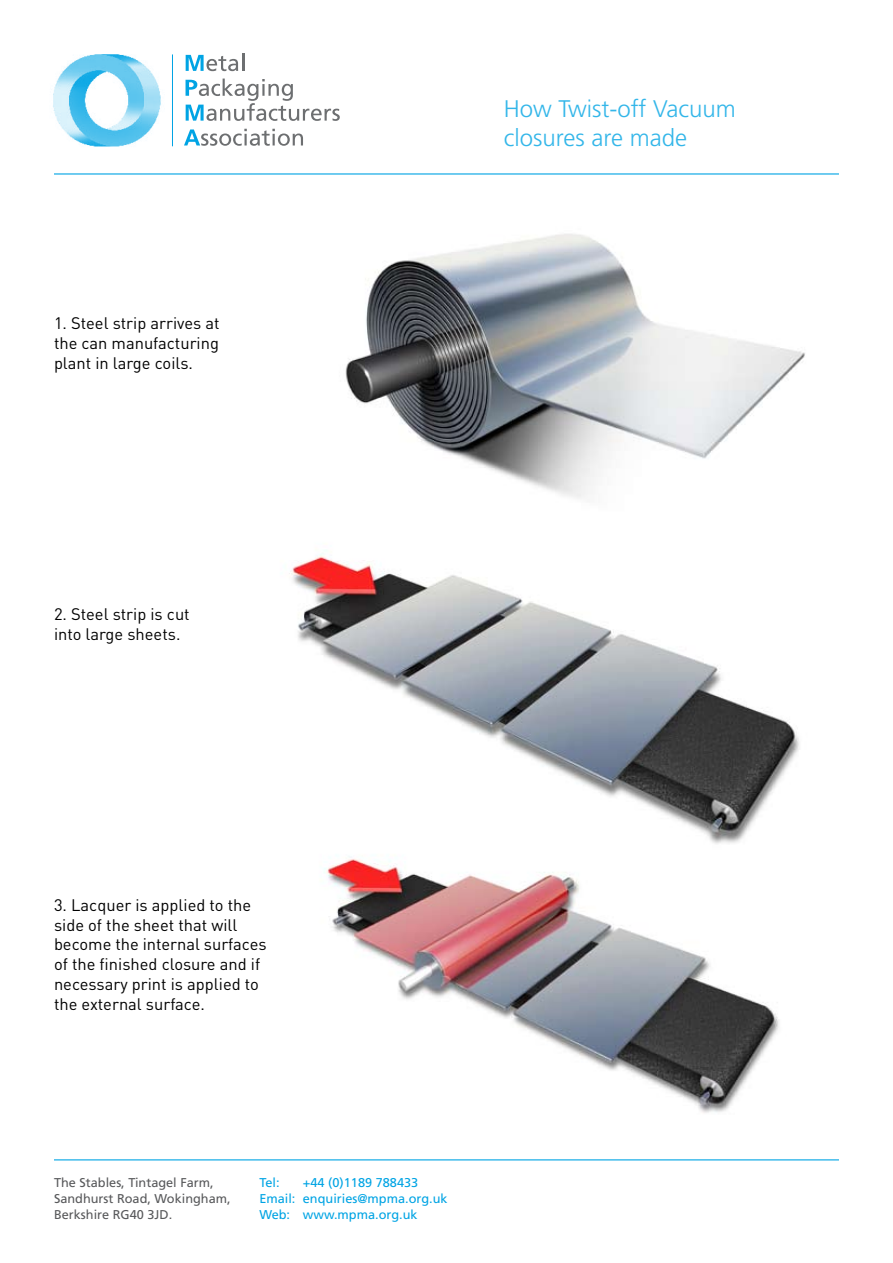
<style>
.page{position:relative;width:893px;height:1263px;background:#fff}
.page>*{position:absolute;margin:0;border:0;box-sizing:border-box;transform-origin:0 0}
.t1{font:300 24px/28.5px "Frutiger";color:#33b6e9}
.t2{font:16.5px/19.8px "DIN";color:#000}
.t3{font:12.75px/15.8px "Frutiger";color:#00a4e4}
.t4{font:12.75px/15.8px "Frutiger";color:#58595b}
</style>
<div class="page">
<img style="left:289px;top:550px;width:510px;height:236px">
<img style="left:324px;top:786px;width:455px;height:327px">
<img style="left:345px;top:234px;width:460px;height:264px">
<img style="left:53px;top:54px;width:120px;height:93px">
<svg style="left:186px;top:54px;width:58px;height:17px"></svg>
<svg style="left:186px;top:79px;width:154px;height:42px"></svg>
<svg style="left:184px;top:129px;width:119px;height:17px"></svg>
<hr style="left:172px;top:54px;width:1px;height:92px;background:#00a4e4">
<hr style="left:54px;top:173px;width:785px;height:2px;background:#00a4e4">
<hr style="left:54px;top:1159px;width:785px;height:1px;background:#00a4e4">
<p class="t2" style="left:54px;top:313px;width:167px;text-align:justify">1. Steel strip arrives at the can manufacturing plant in large coils.</p>
<p class="t2" style="left:54px;top:604px;width:137px">2. Steel strip is cut into large sheets.</p>
<h1 class="t1" style="left:504px;top:95px;width:233px">How Twist-off Vacuum closures are made</h1>
<p class="t2" style="left:54px;top:894px;width:214px">3. Lacquer is applied to the side of the sheet that will become the internal surfaces of the finished closure and if necessary print is applied to the external surface.</p>
<p class="t3" style="left:259px;top:1175px;width:190px;text-indent:44px">+44 (0)1189 788433<br>Email: enquiries@mpma.org.uk<br>Web: www.mpma.org.uk</p>
<p class="t4" style="left:54px;top:1175px;width:178px">The Stables, Tintagel Farm,<br>Sandhurst Road, Wokingham,<br>Berkshire RG40 3JD.</p>
<p class="t3" style="left:259px;top:1175px;width:22px">Tel:</p>
</div>
